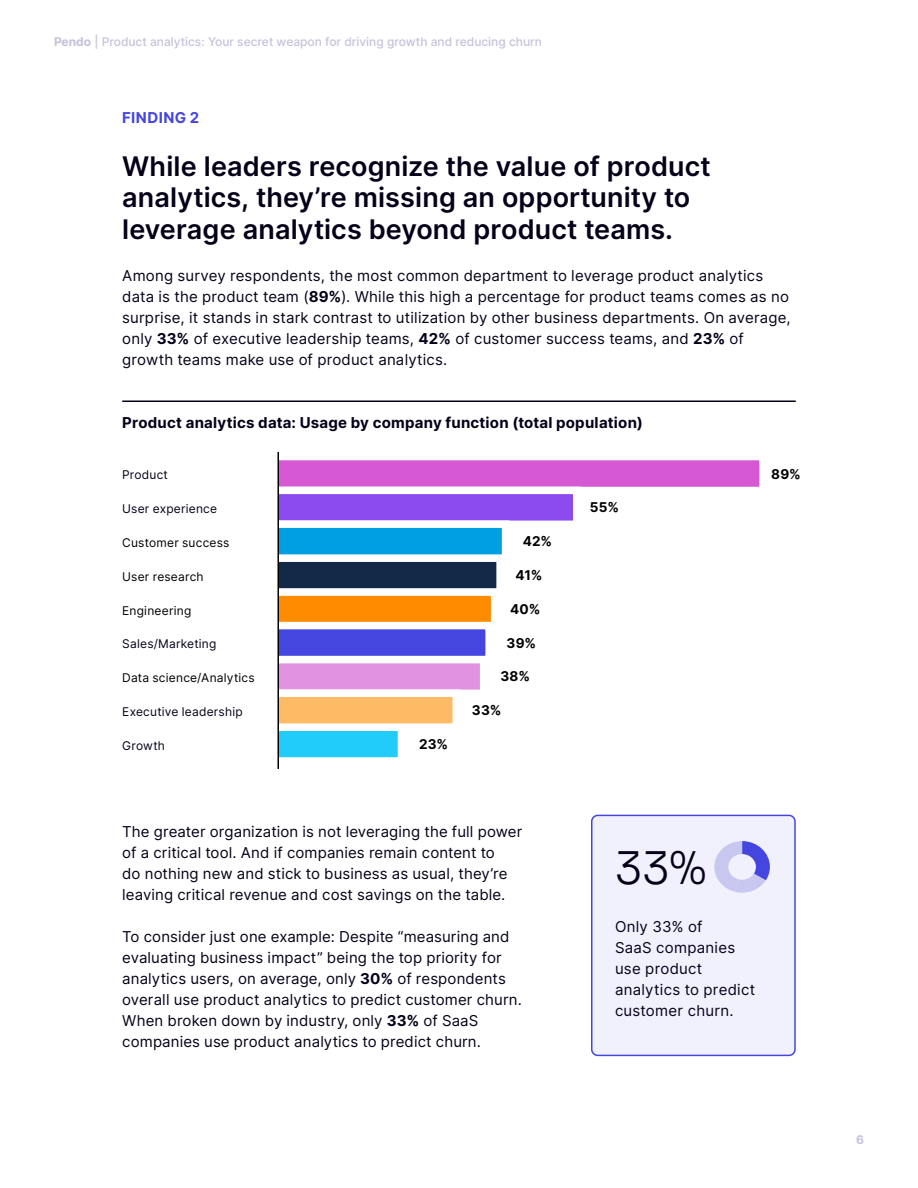
<style>
.page{position:relative;width:918px;height:1188px;background:#fff}
.page>*{position:absolute;margin:0;border:0;box-sizing:border-box;transform-origin:0 0}
.t1{font:300 45px "Sora";color:#060119}
.t2{font:600 27px/31.5px "Inter";letter-spacing:.005em;color:#060119}
.t3{font:15px/21px "Inter";letter-spacing:.01em;color:#060119}
.t4{font:700 15px "Inter";letter-spacing:.015em;color:#060119}
.t5{font:700 15px "Inter";letter-spacing:.03em;color:#4546e0}
.t6{font:700 13.5px "Inter";letter-spacing:.02em;color:#000}
.t7{font:500 12px "Inter";color:#c6c1db}
.t8{font:12px "Inter";letter-spacing:.015em;color:#060119}
.t9{font:12px "Inter";letter-spacing:.015em;color:#000}
.t10{font:700 12px "Inter";color:#c6c1db}
.s1{font-weight:700}
</style>
<div class="page">
<div style="left:592px;top:815px;width:203px;height:240px;background:#f1f1fd;border-radius:6px"></div>
<div style="left:591px;top:815px;width:205px;height:241px;border:2px solid #4546e0;border-radius:6px"></div>
<hr style="left:122px;top:400px;width:674px;height:2px;background:#060119">
<div style="left:272px;top:588px;width:226px;height:42px;background:#ff8c00;border:8px solid #fff"></div>
<svg style="left:272px;top:451px;width:488px;height:148px"></svg>
<svg style="left:272px;top:618px;width:225px;height:150px"></svg>
<hr style="left:278px;top:452px;width:1px;height:317px;background:#000">
<svg style="left:714px;top:841px;width:56px;height:52px"></svg>
<p class="t7" style="left:54px;top:33px;width:489px"><span class="s1">Pendo</span> | Product analytics: Your secret weapon for driving growth and reducing churn</p>
<p class="t5" style="left:122px;top:107px;width:79px">FINDING 2</p>
<h2 class="t2" style="left:122px;top:149px;width:590px">While leaders recognize the value of product analytics, they’re missing an opportunity to leverage analytics beyond product teams.</h2>
<p class="t3" style="left:122px;top:264px;width:670px">Among survey respondents, the most common department to leverage product analytics data is the product team (<span class="s1">89%</span>). While this high a percentage for product teams comes as no surprise, it stands in stark contrast to utilization by other business departments. On average, only <span class="s1">33%</span> of executive leadership teams, <span class="s1">42%</span> of customer success teams, and <span class="s1">23%</span> of growth teams make use of product analytics.</p>
<p class="t4" style="left:122px;top:411px;width:522px">Product analytics data: Usage by company function (total population)</p>
<p class="t8" style="left:122px;top:466px;width:47px">Product</p>
<p class="t6" style="left:771px;top:464px;width:31px">89%</p>
<p class="t8" style="left:122px;top:500px;width:96px">User experience</p>
<p class="t6" style="left:590px;top:498px;width:30px">55%</p>
<p class="t9" style="left:122px;top:534px;width:109px">Customer success</p>
<p class="t6" style="left:523px;top:531px;width:31px">42%</p>
<p class="t9" style="left:122px;top:568px;width:83px">User research</p>
<p class="t6" style="left:515px;top:565px;width:28px">41%</p>
<p class="t9" style="left:122px;top:601px;width:71px">Engineering</p>
<p class="t6" style="left:510px;top:599px;width:32px">40%</p>
<p class="t8" style="left:122px;top:635px;width:96px">Sales/Marketing</p>
<p class="t6" style="left:507px;top:633px;width:31px">39%</p>
<p class="t9" style="left:122px;top:669px;width:134px">Data science/Analytics</p>
<p class="t6" style="left:500px;top:667px;width:31px">38%</p>
<p class="t8" style="left:122px;top:703px;width:122px">Executive leadership</p>
<p class="t6" style="left:472px;top:700px;width:31px">33%</p>
<p class="t8" style="left:122px;top:737px;width:44px">Growth</p>
<p class="t6" style="left:419px;top:734px;width:31px">23%</p>
<p class="t3" style="left:122px;top:821px;width:402px">The greater organization is not leveraging the full power of a critical tool. And if companies remain content to<br>do nothing new and stick to business as usual, they’re leaving critical revenue and cost savings on the table.</p>
<p class="t3" style="left:122px;top:926px;width:401px">To consider just one example: Despite “measuring and evaluating business impact” being the top priority for analytics users, on average, only <span class="s1">30%</span> of respondents overall use product analytics to predict customer churn.<br>When broken down by industry, only <span class="s1">33%</span> of SaaS companies use product analytics to predict churn.</p>
<p class="t3" style="left:615px;top:915px;width:142px">Only 33% of<br>SaaS companies use product analytics to predict customer churn.</p>
<h1 class="t1" style="left:615px;top:831px;width:93px">33%</h1>
<p class="t10" style="left:856px;top:1131px;width:9px">6</p>
</div>
